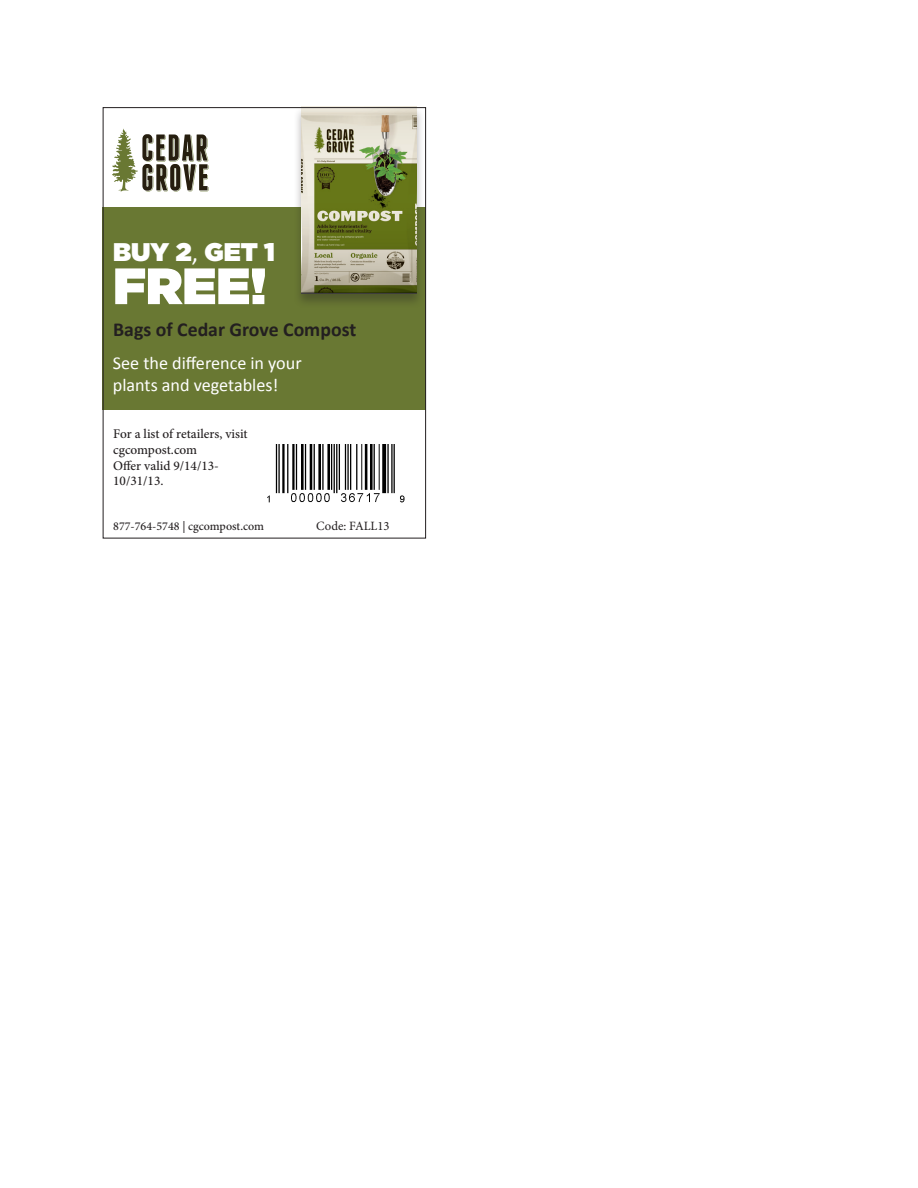
<style>
.page{position:relative;width:918px;height:1188px;background:#fff}
.page>*{position:absolute;margin:0;border:0;box-sizing:border-box;transform-origin:0 0}
.t1{font:900 51px "Gotham";color:#fff}
.t2{font:900 25.5px "Gotham";color:#fff}
.t3{font:700 19.8px "Calibri";color:#231f20}
.t4{font:18.15px "Calibri";color:#fff}
.t5{font:500 13.2px "Minion Pro";color:#231f20}
.t6{font:12.75px "Minion Pro";color:#231f20}
.t7{font:500 12px "Minion Pro";color:#231f20}
.s1{font-family:"Calibri";font-weight:400}
</style>
<div class="page">
<div style="left:102px;top:208px;width:324px;height:202px;background:#697833"></div>
<svg style="left:112px;top:129px;width:97px;height:63px"></svg>
<div style="left:293px;top:105px;width:132px;height:203px;background:#231f20;opacity:.35"></div>
<img style="left:301px;top:109px;width:116px;height:184px">
<img style="left:267px;top:445px;width:138px;height:58px">
<div style="left:103px;top:107px;width:323px;height:431px;border:1px solid #231f20"></div>
<p class="t2" style="left:113px;top:233px;width:163px">BUY 2<span class="s1">,</span> GET 1</p>
<p class="t1" style="left:113px;top:250px;width:155px">FREE!</p>
<p class="t3" style="left:113px;top:317px;width:245px">Bags of Cedar Grove Compost</p>
<p class="t4" style="left:113px;top:352px;width:190px">See the difference in your</p>
<p class="t4" style="left:113px;top:374px;width:167px">plants and vegetables!</p>
<p class="t5" style="left:113px;top:425px;width:136px">For a list of retailers, visit</p>
<p class="t5" style="left:113px;top:440px;width:86px">cgcompost.com</p>
<p class="t5" style="left:113px;top:456px;width:107px">Offer valid 9/14/13-</p>
<p class="t5" style="left:113px;top:472px;width:52px">10/31/13.</p>
<p class="t7" style="left:113px;top:518px;width:152px">877-764-5748 | cgcompost.com</p>
<p class="t6" style="left:316px;top:517px;width:75px">Code: FALL13</p>
</div>
